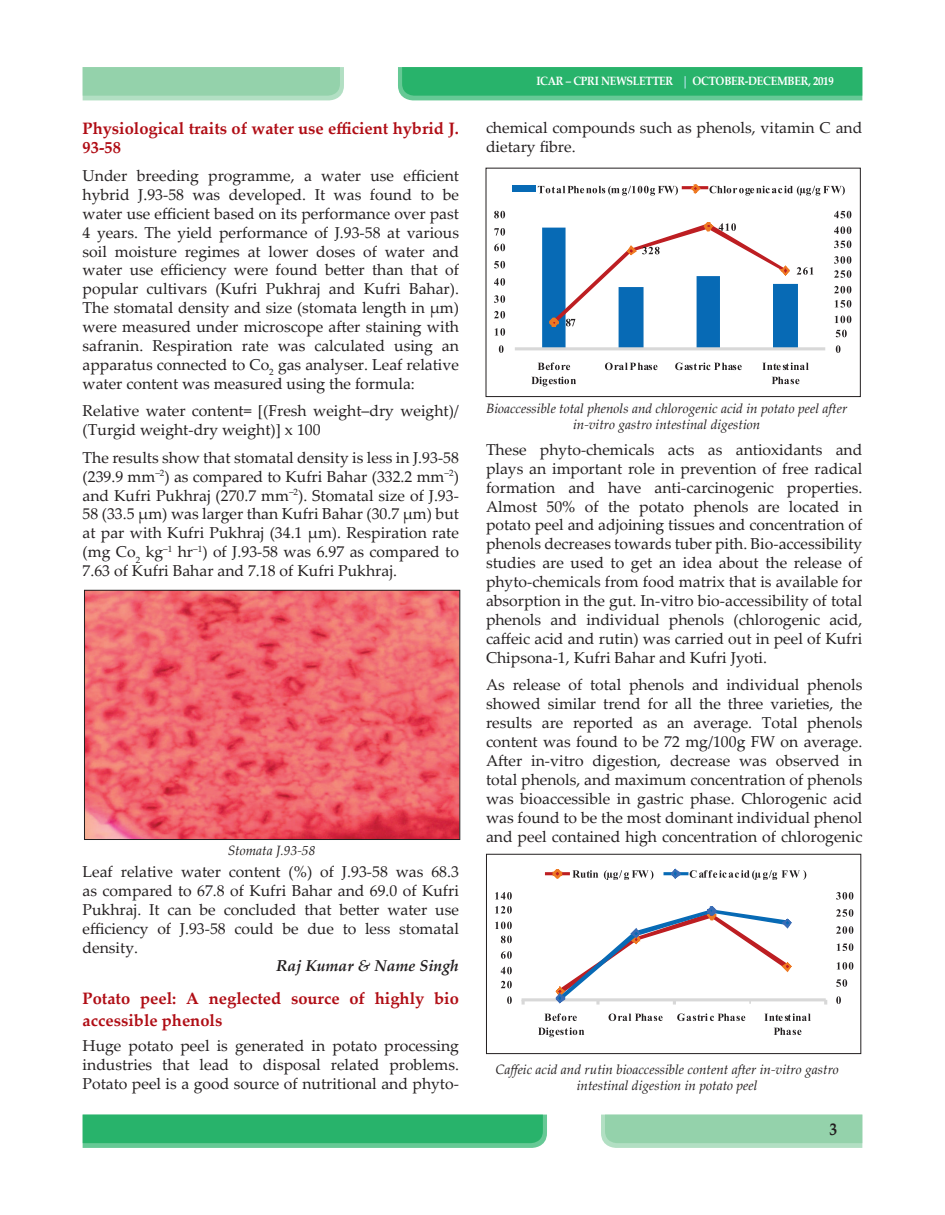
<style>
.page{position:relative;width:945px;height:1215px;background:#fff}
.page>*{position:absolute;margin:0;border:0;box-sizing:border-box;transform-origin:0 0}
.t1{font:700 17.25px "Palatino Linotype";color:#231f20;scale:.9 1}
.head2{font:700 16.5px/19.8px "Palatino Linotype";color:#b00d15}
.Para_Normal{font:15.75px/18.9px "Palatino Linotype";color:#231f20;text-align:justify}
.Para_Normal-2{font:italic 700 15.75px "Palatino Linotype";color:#231f20}
.Fig_caption{font:italic 13.5px/16.2px "Palatino Linotype";color:#231f20;text-align:center}
.Para_Normal-3{font:italic 13.5px "Palatino Linotype";color:#231f20}
.t2{font:700 12px "Palatino Linotype";letter-spacing:-.025em;color:#fff;scale:.9 1}
</style>
<div class="page">
<svg style="left:83px;top:67px;width:261px;height:33px;background:#98d4ae"></svg>
<svg style="left:83px;top:1115px;width:464px;height:33px;background:#32b672"></svg>
<svg style="left:601px;top:1115px;width:261px;height:33px;background:#99d4af"></svg>
<svg style="left:398px;top:67px;width:464px;height:33px;background:#31b671"></svg>
<img style="left:86px;top:592px;width:372px;height:246px">
<div style="left:84px;top:590px;width:376px;height:250px;border:1px solid #231f20"></div>
<hr style="left:515px;top:347px;width:310px;height:3px;background:#d8d8d8">
<svg style="left:542px;top:222px;width:272px;height:126px"></svg>
<svg style="left:836px;top:345px;width:4px;height:8px"></svg>
<svg style="left:836px;top:330px;width:11px;height:7px"></svg>
<svg style="left:835px;top:316px;width:16px;height:7px"></svg>
<svg style="left:835px;top:300px;width:16px;height:8px"></svg>
<svg style="left:834px;top:286px;width:17px;height:7px"></svg>
<svg style="left:834px;top:270px;width:17px;height:8px"></svg>
<svg style="left:834px;top:256px;width:17px;height:8px"></svg>
<svg style="left:834px;top:241px;width:17px;height:7px"></svg>
<svg style="left:834px;top:226px;width:17px;height:8px"></svg>
<svg style="left:834px;top:211px;width:17px;height:7px"></svg>
<svg style="left:499px;top:345px;width:5px;height:8px"></svg>
<svg style="left:495px;top:328px;width:10px;height:8px"></svg>
<svg style="left:494px;top:311px;width:11px;height:8px"></svg>
<svg style="left:494px;top:295px;width:11px;height:8px"></svg>
<svg style="left:494px;top:278px;width:11px;height:8px"></svg>
<svg style="left:494px;top:261px;width:11px;height:7px"></svg>
<svg style="left:494px;top:244px;width:11px;height:7px"></svg>
<svg style="left:494px;top:228px;width:11px;height:8px"></svg>
<svg style="left:494px;top:211px;width:11px;height:7px"></svg>
<svg style="left:538px;top:363px;width:32px;height:7px"></svg>
<svg style="left:531px;top:377px;width:45px;height:9px"></svg>
<svg style="left:605px;top:363px;width:53px;height:7px"></svg>
<svg style="left:675px;top:363px;width:67px;height:7px"></svg>
<svg style="left:762px;top:363px;width:47px;height:7px"></svg>
<svg style="left:772px;top:377px;width:27px;height:7px"></svg>
<div style="left:513px;top:185px;width:23px;height:7px;background:#076ab5"></div>
<svg style="left:538px;top:184px;width:307px;height:12px"></svg>
<div style="left:486px;top:168px;width:375px;height:229px;border:1px solid #231f20"></div>
<div style="left:522px;top:998px;width:304px;height:3px;background:#d8d8d8;border:2px solid #d8d8d8"></div>
<svg style="left:522px;top:1000px;width:3px;height:5px"></svg>
<svg style="left:824px;top:1000px;width:3px;height:5px"></svg>
<svg style="left:554px;top:906px;width:239px;height:99px"></svg>
<svg style="left:507px;top:996px;width:5px;height:8px"></svg>
<svg style="left:501px;top:981px;width:11px;height:7px"></svg>
<svg style="left:501px;top:967px;width:11px;height:7px"></svg>
<svg style="left:501px;top:951px;width:11px;height:8px"></svg>
<svg style="left:501px;top:936px;width:11px;height:7px"></svg>
<svg style="left:495px;top:922px;width:17px;height:7px"></svg>
<svg style="left:495px;top:906px;width:17px;height:8px"></svg>
<svg style="left:495px;top:892px;width:17px;height:8px"></svg>
<svg style="left:836px;top:996px;width:5px;height:8px"></svg>
<svg style="left:836px;top:979px;width:11px;height:8px"></svg>
<svg style="left:837px;top:962px;width:16px;height:8px"></svg>
<svg style="left:837px;top:943px;width:16px;height:8px"></svg>
<svg style="left:836px;top:926px;width:17px;height:8px"></svg>
<svg style="left:836px;top:909px;width:17px;height:8px"></svg>
<svg style="left:836px;top:892px;width:17px;height:8px"></svg>
<svg style="left:544px;top:1014px;width:33px;height:7px"></svg>
<svg style="left:538px;top:1028px;width:46px;height:9px"></svg>
<svg style="left:609px;top:1014px;width:54px;height:7px"></svg>
<svg style="left:677px;top:1014px;width:68px;height:7px"></svg>
<svg style="left:764px;top:1014px;width:47px;height:7px"></svg>
<svg style="left:774px;top:1028px;width:27px;height:7px"></svg>
<div style="left:545px;top:872px;width:25px;height:3px;background:#bd1e22;border:2px solid #bd1e22"></div>
<svg style="left:552px;top:869px;width:12px;height:10px"></svg>
<svg style="left:572px;top:870px;width:26px;height:8px"></svg>
<svg style="left:604px;top:870px;width:49px;height:10px"></svg>
<svg style="left:663px;top:868px;width:143px;height:12px"></svg>
<div style="left:486px;top:854px;width:375px;height:200px;border:1px solid #231f20"></div>
<p class="head2" style="left:83px;top:117px;width:378px">Physiological traits of water use efficient hybrid J.<br>93-58</p>
<p class="Para_Normal" style="left:83px;top:165px;width:378px">Under breeding programme, a water use efficient hybrid J.93-58 was developed. It was found to be water use efficient based on its performance over past 4 years. The yield performance of J.93-58 at various soil moisture regimes at lower doses of water and water use efficiency were found better than that of popular cultivars (Kufri Pukhraj and Kufri Bahar).<br>The stomatal density and size (stomata length in µm) were measured under microscope after staining with safranin. Respiration rate was calculated using an apparatus connected to Co<sub>2</sub> gas analyser. Leaf relative water content was measured using the formula:</p>
<p class="Para_Normal" style="left:83px;top:401px;width:378px">Relative water content= [(Fresh weight–dry weight)/ (Turgid weight-dry weight)] x 100</p>
<p class="Para_Normal" style="left:83px;top:447px;width:378px">The results show that stomatal density is less in J.93-58 (239.9 mm<sup>–2</sup>) as compared to Kufri Bahar (332.2 mm<sup>–2</sup>) and Kufri Pukhraj (270.7 mm<sup>–2</sup>). Stomatal size of J.93- 58 (33.5 µm) was larger than Kufri Bahar (30.7 µm) but at par with Kufri Pukhraj (34.1 µm). Respiration rate (mg Co<sub>2</sub> kg<sup>–1</sup> hr<sup>–1</sup>) of J.93-58 was 6.97 as compared to 7.63 of Kufri Bahar and 7.18 of Kufri Pukhraj.</p>
<p class="Para_Normal-3" style="left:228px;top:841px;width:89px">Stomata J.93-58</p>
<p class="Para_Normal" style="left:83px;top:862px;width:378px">Leaf relative water content (%) of J.93-58 was 68.3 as compared to 67.8 of Kufri Bahar and 69.0 of Kufri Pukhraj. It can be concluded that better water use efficiency of J.93-58 could be due to less stomatal density.</p>
<p class="Para_Normal-2" style="left:276px;top:955px;width:184px">Raj Kumar &amp; Name Singh</p>
<p class="head2" style="left:83px;top:987px;width:378px;line-height:21.8px">Potato peel: A neglected source of highly bio accessible phenols</p>
<p class="Para_Normal" style="left:83px;top:1036px;width:378px">Huge potato peel is generated in potato processing industries that lead to disposal related problems.<br>Potato peel is a good source of nutritional and phyto-</p>
<p class="t2" style="left:536px;top:72px;width:154px">ICAR – CPRI NEWSLETTER</p>
<p class="t2" style="left:692px;top:72px;width:159px">OCTOBER-DECEMBER, 2019</p>
<p class="Para_Normal" style="left:486px;top:118px;width:378px">chemical compounds such as phenols, vitamin C and dietary fibre.</p>
<p class="Fig_caption" style="left:486px;top:400px;width:363px">Bioaccessible total phenols and chlorogenic acid in potato peel after in-vitro gastro intestinal digestion</p>
<p class="Para_Normal" style="left:486px;top:439px;width:378px">These phyto-chemicals acts as antioxidants and plays an important role in prevention of free radical formation and have anti-carcinogenic properties.<br>Almost 50% of the potato phenols are located in potato peel and adjoining tissues and concentration of phenols decreases towards tuber pith. Bio-accessibility studies are used to get an idea about the release of phyto-chemicals from food matrix that is available for absorption in the gut. In-vitro bio-accessibility of total phenols and individual phenols (chlorogenic acid, caffeic acid and rutin) was carried out in peel of Kufri Chipsona-1, Kufri Bahar and Kufri Jyoti.</p>
<p class="Para_Normal" style="left:486px;top:675px;width:378px">As release of total phenols and individual phenols showed similar trend for all the three varieties, the results are reported as an average. Total phenols content was found to be 72 mg/100g FW on average.<br>After in-vitro digestion, decrease was observed in total phenols, and maximum concentration of phenols was bioaccessible in gastric phase. Chlorogenic acid was found to be the most dominant individual phenol and peel contained high concentration of chlorogenic</p>
<p class="Fig_caption" style="left:495px;top:1060px;width:345px">Caffeic acid and rutin bioaccessible content after in-vitro gastro intestinal digestion in potato peel</p>
<p class="t1" style="left:830px;top:1117px;width:10px">3</p>
</div>
